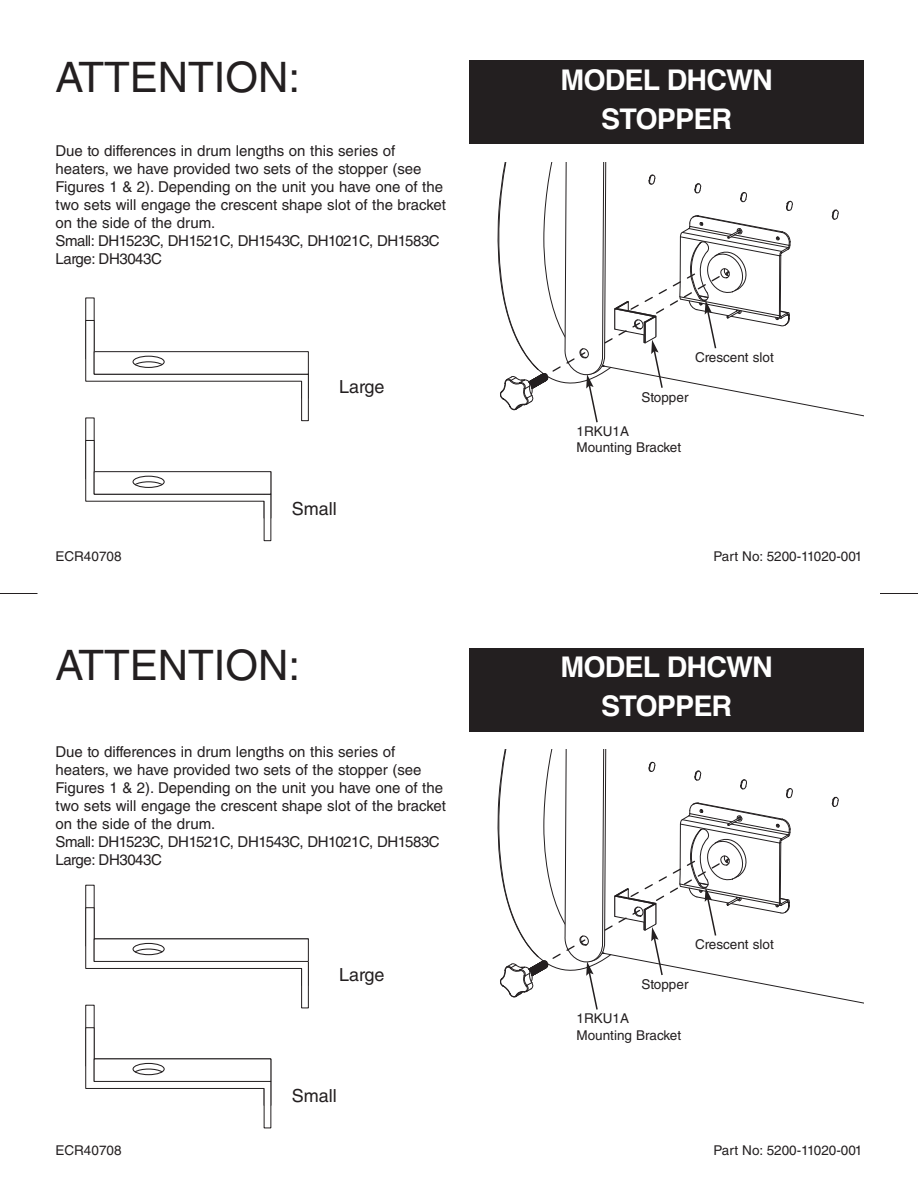
<style>
.page{position:relative;width:918px;height:1188px;background:#fff}
.page>*{position:absolute;margin:0;border:0;box-sizing:border-box;transform-origin:0 0}
.t1{font:42px "Helvetica LT Std";color:#231f20}
.t2{font:700 28.5px/39px "Helvetica";letter-spacing:-.03em;color:#fff;text-align:center}
.t3{font:18px "Helvetica LT Std";color:#231f20}
.t4{font:15px/18px "Helvetica LT Std";color:#231f20}
.t5{font:13.5px/16.2px "Helvetica LT Std";color:#231f20}
</style>
<div class="page">
<div style="left:469px;top:61px;width:395px;height:83px;background:#231f20"></div>
<svg style="left:85px;top:297px;width:224px;height:244px"></svg>
<div style="left:290px;top:501px;width:102px;height:31px;background:#fff"></div>
<svg style="left:497px;top:162px;width:367px;height:261px"></svg>
<div style="left:469px;top:648px;width:395px;height:83px;background:#231f20"></div>
<svg style="left:85px;top:884px;width:224px;height:244px"></svg>
<div style="left:290px;top:1088px;width:102px;height:31px;background:#fff"></div>
<svg style="left:497px;top:749px;width:367px;height:261px"></svg>
<hr style="left:0;top:593px;width:38px;height:1px;background:#231f20">
<hr style="left:880px;top:593px;width:38px;height:1px;background:#231f20">
<h1 class="t1" style="left:56px;top:62px;width:246px">ATTENTION:</h1>
<p class="t4" style="left:56px;top:144px;width:392px">Due to differences in drum lengths on this series of heaters, we have provided two sets of the stopper (see Figures 1 &amp; 2). Depending on the unit you have one of the two sets will engage the crescent shape slot of the bracket on the side of the drum.<br>Small: DH1523C, DH1521C, DH1543C, DH1021C, DH1583C Large: DH3043C</p>
<p class="t3" style="left:339px;top:381px;width:47px">Large</p>
<p class="t3" style="left:292px;top:502px;width:46px">Small</p>
<h2 class="t2" style="left:560px;top:63px;width:214px">MODEL DHCWN<br>STOPPER</h2>
<p class="t5" style="left:695px;top:351px;width:80px">Crescent slot</p>
<p class="t5" style="left:641px;top:390px;width:49px">Stopper</p>
<p class="t5" style="left:576px;top:425px;width:106px">1RKU1A<br>Mounting Bracket</p>
<p class="t5" style="left:56px;top:550px;width:68px">ECR40708</p>
<p class="t5" style="left:713px;top:550px;width:151px">Part No: 5200-11020-001</p>
<h1 class="t1" style="left:56px;top:649px;width:246px">ATTENTION:</h1>
<p class="t4" style="left:55px;top:744px;width:392px">Due to differences in drum lengths on this series of heaters, we have provided two sets of the stopper (see Figures 1 &amp; 2). Depending on the unit you have one of the two sets will engage the crescent shape slot of the bracket on the side of the drum.<br>Small: DH1523C, DH1521C, DH1543C, DH1021C, DH1583C Large: DH3043C</p>
<p class="t3" style="left:339px;top:968px;width:47px">Large</p>
<p class="t3" style="left:292px;top:1089px;width:46px">Small</p>
<h2 class="t2" style="left:560px;top:650px;width:214px">MODEL DHCWN<br>STOPPER</h2>
<p class="t5" style="left:695px;top:938px;width:80px">Crescent slot</p>
<p class="t5" style="left:641px;top:977px;width:49px">Stopper</p>
<p class="t5" style="left:576px;top:1012px;width:106px">1RKU1A<br>Mounting Bracket</p>
<p class="t5" style="left:56px;top:1144px;width:68px">ECR40708</p>
<p class="t5" style="left:713px;top:1144px;width:151px">Part No: 5200-11020-001</p>
</div>
